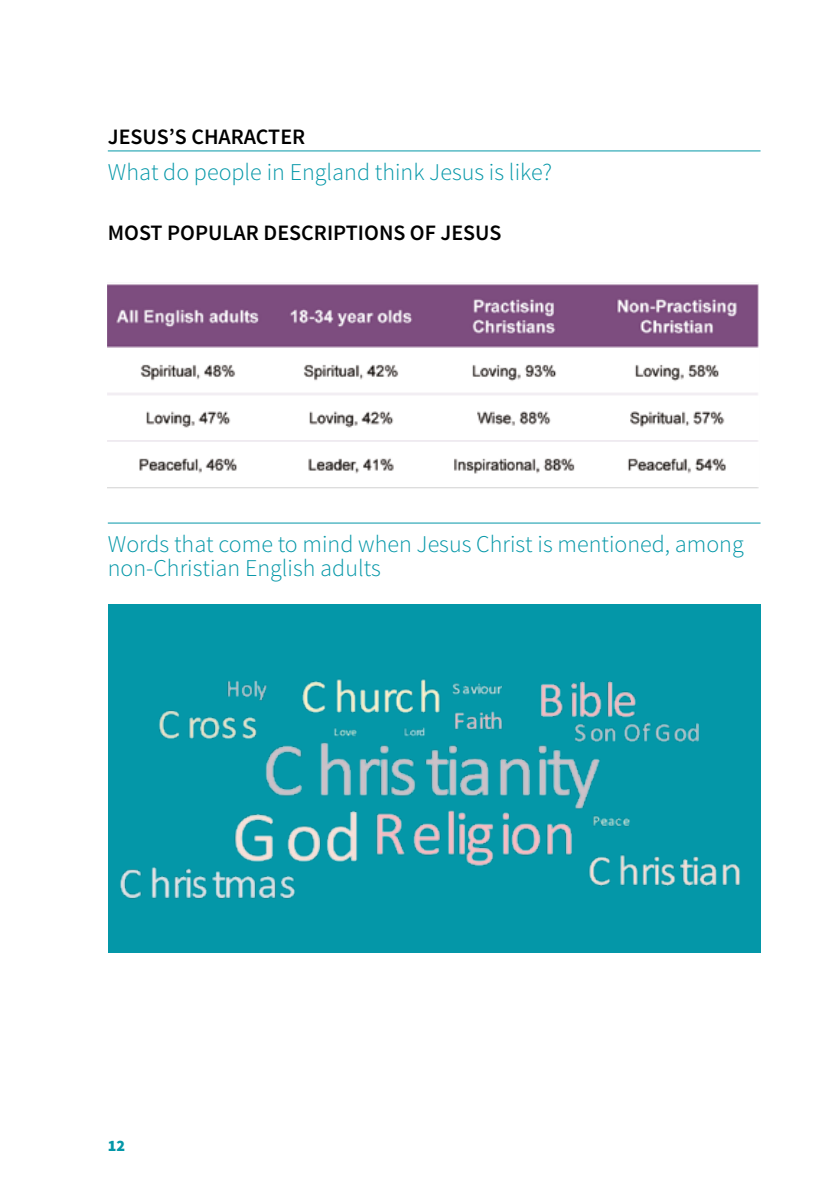
<style>
.page{position:relative;width:840px;height:1191px;background:#fff}
.page>*{position:absolute;margin:0;border:0;box-sizing:border-box;transform-origin:0 0}
.t1{font:300 24px/24px "Source Sans Pro";color:#0497a8}
.t2{font:600 22px "Source Sans Pro";color:#000}
.t3{font:900 16px "Source Sans Pro";color:#0497a8}
</style>
<div class="page">
<hr style="left:108px;top:150px;width:652px;height:1px;background:#0497a8">
<img style="left:108px;top:284px;width:651px;height:205px">
<img style="left:108px;top:604px;width:645px;height:348px">
<hr style="left:108px;top:522px;width:652px;height:1px;background:#0497a8">
<p class="t2" style="left:108px;top:123px;width:199px">JESUS’S CHARACTER</p>
<p class="t1" style="left:108px;top:160px;width:445px">What do people in England think Jesus is like?</p>
<p class="t2" style="left:108px;top:219px;width:395px">MOST POPULAR DESCRIPTIONS OF JESUS</p>
<p class="t1" style="left:108px;top:532px;width:637px">Words that come to mind when Jesus Christ is mentioned, among non-Christian English adults</p>
<p class="t3" style="left:108px;top:1134px;width:19px">12</p>
</div>
